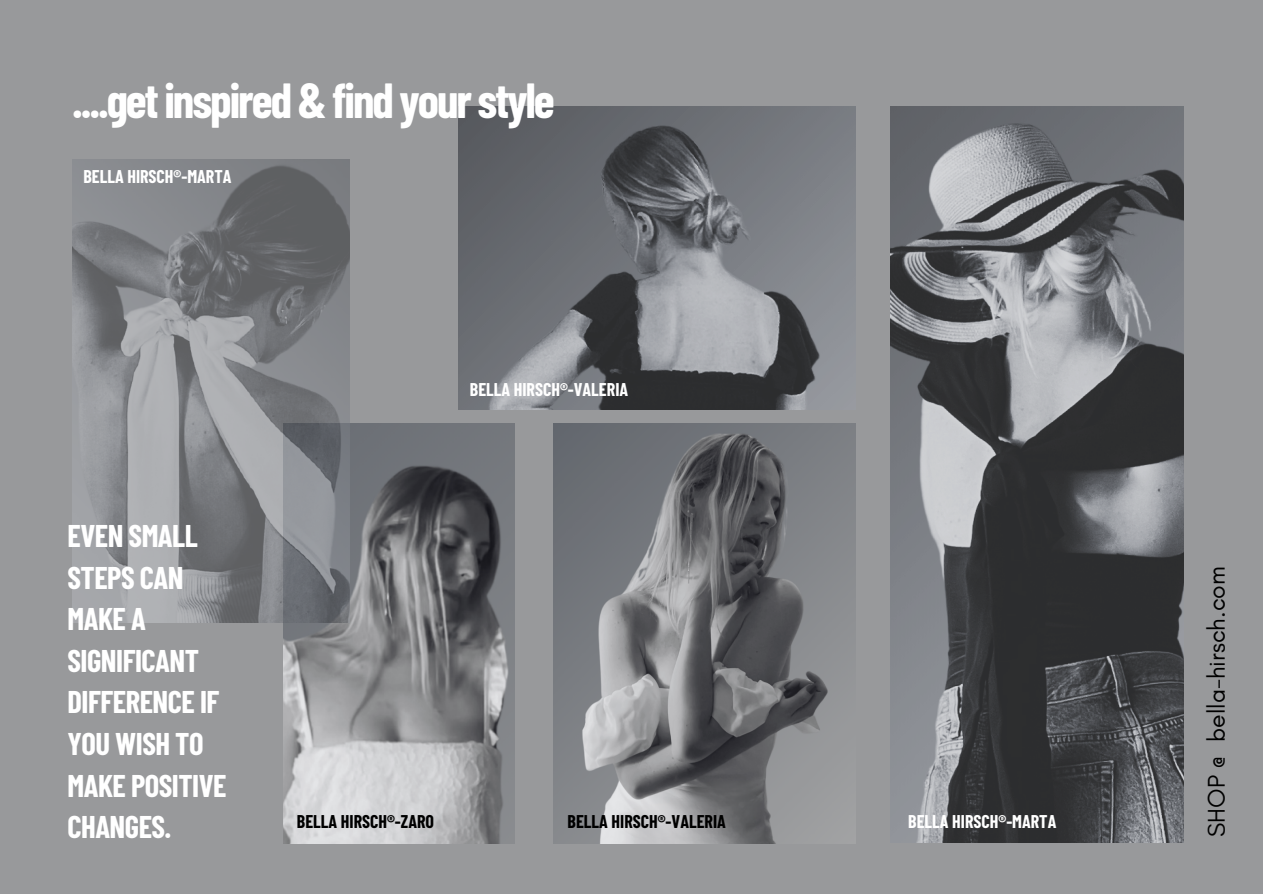
<style>
.page{position:relative;width:1263px;height:894px;background:#fff}
.page>*{position:absolute;margin:0;border:0;box-sizing:border-box;transform-origin:0 0}
.t1{font:700 48px "Barlow Condensed";letter-spacing:-.04em;color:#fff}
.t2{font:700 30.6px/41.5px "Barlow Condensed";letter-spacing:-.015em;color:#fff}
.t3{font:24.6px "Glacial Indifference";color:#000}
.t4{font:700 18px "Barlow Condensed";color:#fff}
.t5{font:700 18px "Barlow Condensed";color:#000}
</style>
<div class="page">
<div style="left:0;top:0;width:1263px;height:893px;background:#98999b"></div>
<img style="left:284px;top:424px;width:230px;height:419px">
<img style="left:72px;top:159px;width:278px;height:463px">
<img style="left:459px;top:107px;width:397px;height:302px">
<img style="left:891px;top:107px;width:292px;height:735px">
<img style="left:553px;top:424px;width:303px;height:419px">
<p class="t1" style="left:72px;top:70px;width:484px">....get inspired &amp; find your style</p>
<p class="t4" style="left:83px;top:165px;width:150px">BELLA HIRSCH®-MARTA</p>
<p class="t2" style="left:68px;top:514px;width:161px">EVEN SMALL<br>STEPS CAN<br>MAKE A<br>SIGNIFICANT<br>DIFFERENCE IF<br>YOU WISH TO<br>MAKE POSITIVE<br>CHANGES.</p>
<p class="t4" style="left:470px;top:378px;width:160px">BELLA HIRSCH®-VALERIA</p>
<p class="t5" style="left:297px;top:810px;width:139px">BELLA HIRSCH®-ZARO</p>
<h2 class="t5" style="left:568px;top:810px;width:160px">BELLA HIRSCH®-VALERIA</h2>
<p class="t4" style="left:908px;top:810px;width:150px">BELLA HIRSCH®-MARTA</p>
<p class="t3" style="left:1201px;top:836px;width:272px;rotate:-90deg">SHOP @ bella-hirsch.com</p>
</div>
